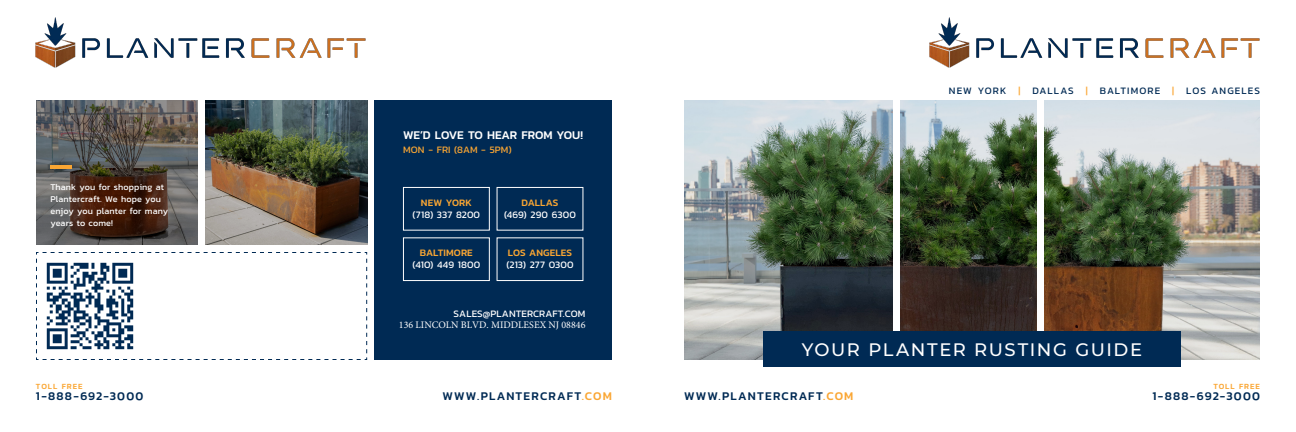
<style>
.page{position:relative;width:1296px;height:432px;background:#fff}
.page>*{position:absolute;margin:0;border:0;box-sizing:border-box;transform-origin:0 0}
.t1{font:500 18px "Montserrat";letter-spacing:.085em;color:#fff}
.t2{font:500 12px "Kanit";letter-spacing:.1em;color:#002a54}
.t3{font:500 12px "Kanit";letter-spacing:-.02em;color:#fff}
.t4{font:10px "Kanit";letter-spacing:.01em;color:#fff}
.t5{font:10px "Kanit";letter-spacing:.11em;color:#002a54}
.t6{font:500 10px "Kanit";letter-spacing:.005em;color:#faa633}
.t7{font:10px "Minion Pro";color:#fff}
.t8{font:10px "Kanit";letter-spacing:.01em;color:#faa633}
.t9{font:9px/12px "Kanit";letter-spacing:.015em;color:#fff}
.t10{font:500 8px "Kanit";letter-spacing:.115em;color:#faa633}
.s1{color:#faa633}
</style>
<div class="page">
<img style="left:684px;top:101px;width:209px;height:259px">
<svg style="left:900px;top:101px;width:137px;height:230px;background:#4b5441"></svg>
<img style="left:1044px;top:101px;width:216px;height:259px">
<img style="left:205px;top:101px;width:162px;height:144px">
<svg style="left:36px;top:101px;width:162px;height:144px;background:#584e48"></svg>
<div style="left:374px;top:101px;width:238px;height:259px;background:#002a54"></div>
<div style="left:403px;top:187px;width:87px;height:43px;border:1px solid #fff"></div>
<div style="left:497px;top:187px;width:86px;height:43px;border:1px solid #fff"></div>
<div style="left:497px;top:238px;width:86px;height:43px;border:1px solid #fff"></div>
<div style="left:403px;top:238px;width:87px;height:43px;border:1px solid #fff"></div>
<div style="left:763px;top:331px;width:418px;height:36px;background:#002a54"></div>
<svg style="left:36px;top:252px;width:332px;height:108px"></svg>
<hr style="left:50px;top:166px;width:22px;height:3px;background:#faa633">
<img style="left:930px;top:17px;width:330px;height:50px">
<img style="left:35px;top:17px;width:331px;height:50px">
<p class="t9" style="left:50px;top:181px;width:119px">Thank you for shopping at<br>Plantercraft. We hope you enjoy you planter for many years to come!</p>
<h2 class="t3" style="left:403px;top:126px;width:181px">WE’D LOVE TO HEAR FROM YOU!</h2>
<p class="t8" style="left:403px;top:142px;width:110px">MON - FRI (8AM - 5PM)</p>
<p class="t6" style="left:421px;top:195px;width:52px">NEW YORK</p>
<p class="t4" style="left:413px;top:207px;width:69px">(718) 337 8200</p>
<p class="t6" style="left:420px;top:245px;width:54px">BALTIMORE</p>
<p class="t4" style="left:413px;top:257px;width:69px">(410) 449 1800</p>
<p class="t6" style="left:522px;top:195px;width:38px">DALLAS</p>
<p class="t4" style="left:504px;top:207px;width:73px">(469) 290 6300</p>
<p class="t6" style="left:508px;top:245px;width:66px">LOS ANGELES</p>
<p class="t4" style="left:506px;top:257px;width:69px">(213) 277 0300</p>
<p class="t4" style="left:454px;top:306px;width:133px">SALES@PLANTERCRAFT.COM</p>
<p class="t7" style="left:399px;top:318px;width:188px">136 LINCOLN BLVD. MIDDLESEX NJ 08846</p>
<p class="t5" style="left:949px;top:83px;width:313px">NEW YORK <span class="s1">|</span> DALLAS <span class="s1">|</span> BALTIMORE <span class="s1">|</span> LOS ANGELES</p>
<h1 class="t1" style="left:802px;top:337px;width:342px">YOUR PLANTER RUSTING GUIDE</h1>
<p class="t10" style="left:36px;top:381px;width:48px">TOLL FREE</p>
<p class="t10" style="left:1213px;top:381px;width:48px">TOLL FREE</p>
<h2 class="t2" style="left:36px;top:387px;width:109px">1-888-692-3000</h2>
<h2 class="t2" style="left:443px;top:387px;width:171px">WWW.PLANTERCRAFT<span class="s1">.COM</span></h2>
<h2 class="t2" style="left:684px;top:387px;width:171px">WWW.PLANTERCRAFT<span class="s1">.COM</span></h2>
<h2 class="t2" style="left:1153px;top:387px;width:109px">1-888-692-3000</h2>
</div>
